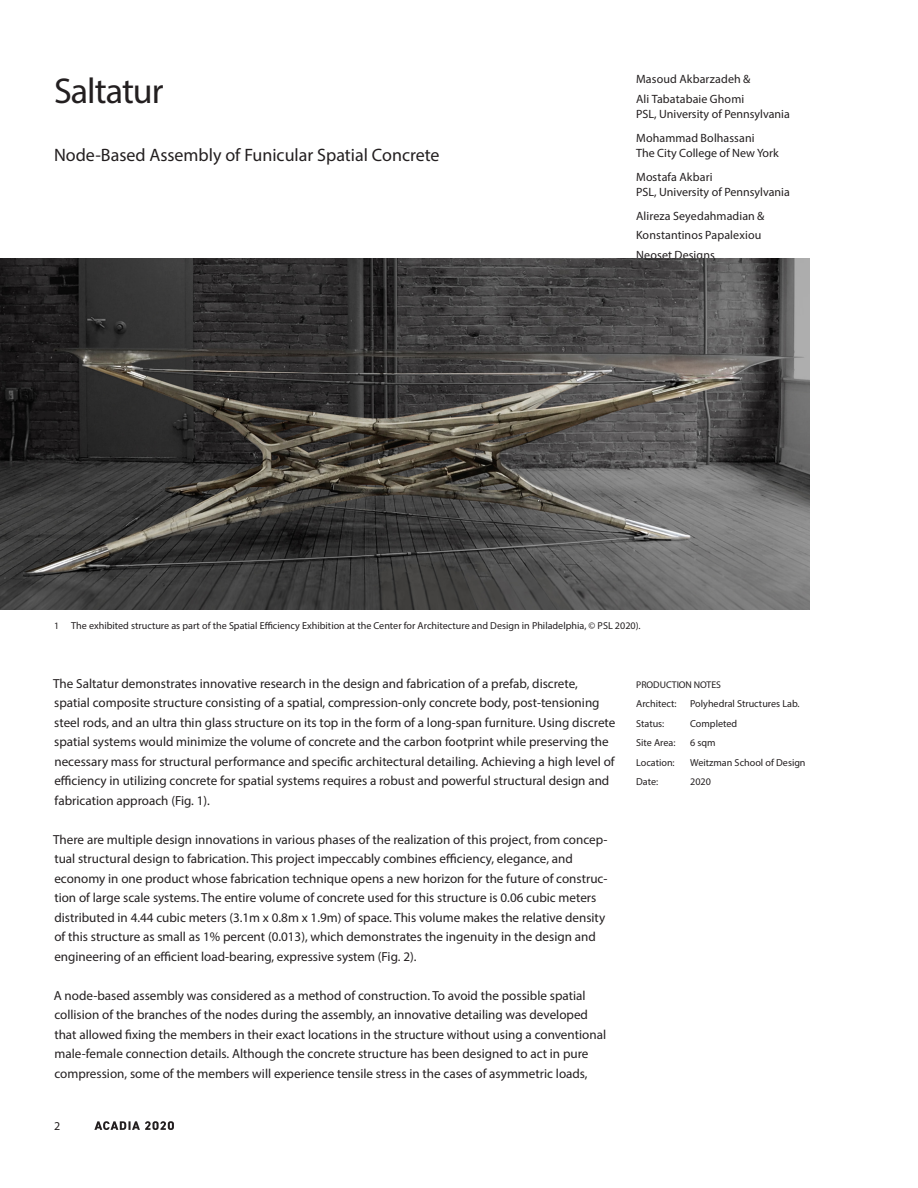
<style>
.page{position:relative;width:918px;height:1188px;background:#fff}
.page>*{position:absolute;margin:0;border:0;box-sizing:border-box;transform-origin:0 0}
.ACADIA_-_Title{font:36px "Myriad Pro";letter-spacing:-.03em;color:#231f20}
.ACADIA_-_Subtitle{font:18px "Myriad Pro";color:#231f20}
.ACADIA_-_Normal{font:13.2px/19.5px "Myriad Pro";color:#231f20}
.Firstname_Lastname{font:12px/19.5px "Myriad Pro";letter-spacing:.005em;color:#231f20}
.Institution_Organiza{font:12px "Myriad Pro";color:#231f20}
.ACADIA_-_Figure_Capt{font:10.2px "Myriad Pro";color:#231f20}
.ACADIA_-_Figure_Capt-2{font:9.75px "Myriad Pro";letter-spacing:-.005em;color:#231f20}
.s1{font-size:9.75px}
</style>
<div class="page">
<svg style="left:94px;top:1121px;width:80px;height:9px"></svg>
<img style="left:0;top:258px;width:810px;height:352px">
<p class="ACADIA_-_Title" style="left:54px;top:68px;width:111px">Saltatur</p>
<p class="ACADIA_-_Subtitle" style="left:54px;top:144px;width:387px">Node-Based Assembly of Funicular Spatial Concrete</p>
<p class="Firstname_Lastname" style="left:636px;top:69px;width:116px">Masoud Akbarzadeh &amp;</p>
<p class="Firstname_Lastname" style="left:636px;top:89px;width:110px">Ali Tabatabaie Ghomi</p>
<p class="Institution_Organiza" style="left:636px;top:106px;width:155px">PSL, University of Pennsylvania</p>
<p class="Firstname_Lastname" style="left:636px;top:128px;width:120px">Mohammad Bolhassani</p>
<p class="Institution_Organiza" style="left:636px;top:145px;width:144px">The City College of New York</p>
<p class="Firstname_Lastname" style="left:636px;top:167px;width:78px">Mostafa Akbari</p>
<p class="Institution_Organiza" style="left:636px;top:184px;width:155px">PSL, University of Pennsylvania</p>
<p class="Firstname_Lastname" style="left:636px;top:206px;width:130px">Alireza Seyedahmadian &amp;</p>
<p class="Firstname_Lastname" style="left:636px;top:225px;width:127px">Konstantinos Papalexiou<br>Neoset Designs</p>
<p class="ACADIA_-_Figure_Capt" style="left:54px;top:620px;width:588px"><span class="s1">1</span> The exhibited structure as part of the Spatial Efficiency Exhibition at the Center for Architecture and Design in Philadelphia, © PSL 2020).</p>
<p class="ACADIA_-_Normal" style="left:53px;top:673px;width:564px">The Saltatur demonstrates innovative research in the design and fabrication of a prefab, discrete, spatial composite structure consisting of a spatial, compression-only concrete body, post-tensioning steel rods, and an ultra thin glass structure on its top in the form of a long-span furniture. Using discrete spatial systems would minimize the volume of concrete and the carbon footprint while preserving the necessary mass for structural performance and specific architectural detailing. Achieving a high level of efficiency in utilizing concrete for spatial systems requires a robust and powerful structural design and fabrication approach (Fig. 1).</p>
<p class="ACADIA_-_Normal" style="left:53px;top:829px;width:556px">There are multiple design innovations in various phases of the realization of this project, from concep&shy;tual structural design to fabrication. This project impeccably combines efficiency, elegance, and economy in one product whose fabrication technique opens a new horizon for the future of construc&shy;tion of large scale systems. The entire volume of concrete used for this structure is 0.06 cubic meters distributed in 4.44 cubic meters (3.1m x 0.8m x 1.9m) of space. This volume makes the relative density of this structure as small as 1% percent (0.013), which demonstrates the ingenuity in the design and engineering of an efficient load-bearing, expressive system (Fig. 2).</p>
<p class="ACADIA_-_Normal" style="left:54px;top:985px;width:554px">A node-based assembly was considered as a method of construction. To avoid the possible spatial collision of the branches of the nodes during the assembly, an innovative detailing was developed that allowed fixing the members in their exact locations in the structure without using a conventional male-female connection details. Although the concrete structure has been designed to act in pure compression, some of the members will experience tensile stress in the cases of asymmetric loads,</p>
<p class="Firstname_Lastname" style="left:54px;top:1116px;width:8px">2</p>
<p class="ACADIA_-_Figure_Capt-2" style="left:636px;top:678px;width:86px">PRODUCTION NOTES</p>
<p class="ACADIA_-_Figure_Capt" style="left:636px;top:698px;width:42px">Architect:</p>
<p class="ACADIA_-_Figure_Capt" style="left:690px;top:698px;width:111px">Polyhedral Structures Lab.</p>
<p class="ACADIA_-_Figure_Capt" style="left:636px;top:717px;width:30px">Status:</p>
<p class="ACADIA_-_Figure_Capt" style="left:690px;top:717px;width:49px">Completed</p>
<p class="ACADIA_-_Figure_Capt" style="left:636px;top:737px;width:41px">Site Area:</p>
<p class="ACADIA_-_Figure_Capt" style="left:690px;top:737px;width:27px">6 sqm</p>
<p class="ACADIA_-_Figure_Capt" style="left:636px;top:756px;width:40px">Location:</p>
<p class="ACADIA_-_Figure_Capt" style="left:690px;top:756px;width:117px">Weitzman School of Design</p>
<p class="ACADIA_-_Figure_Capt" style="left:636px;top:776px;width:24px">Date:</p>
<p class="ACADIA_-_Figure_Capt" style="left:690px;top:776px;width:22px">2020</p>
</div>
